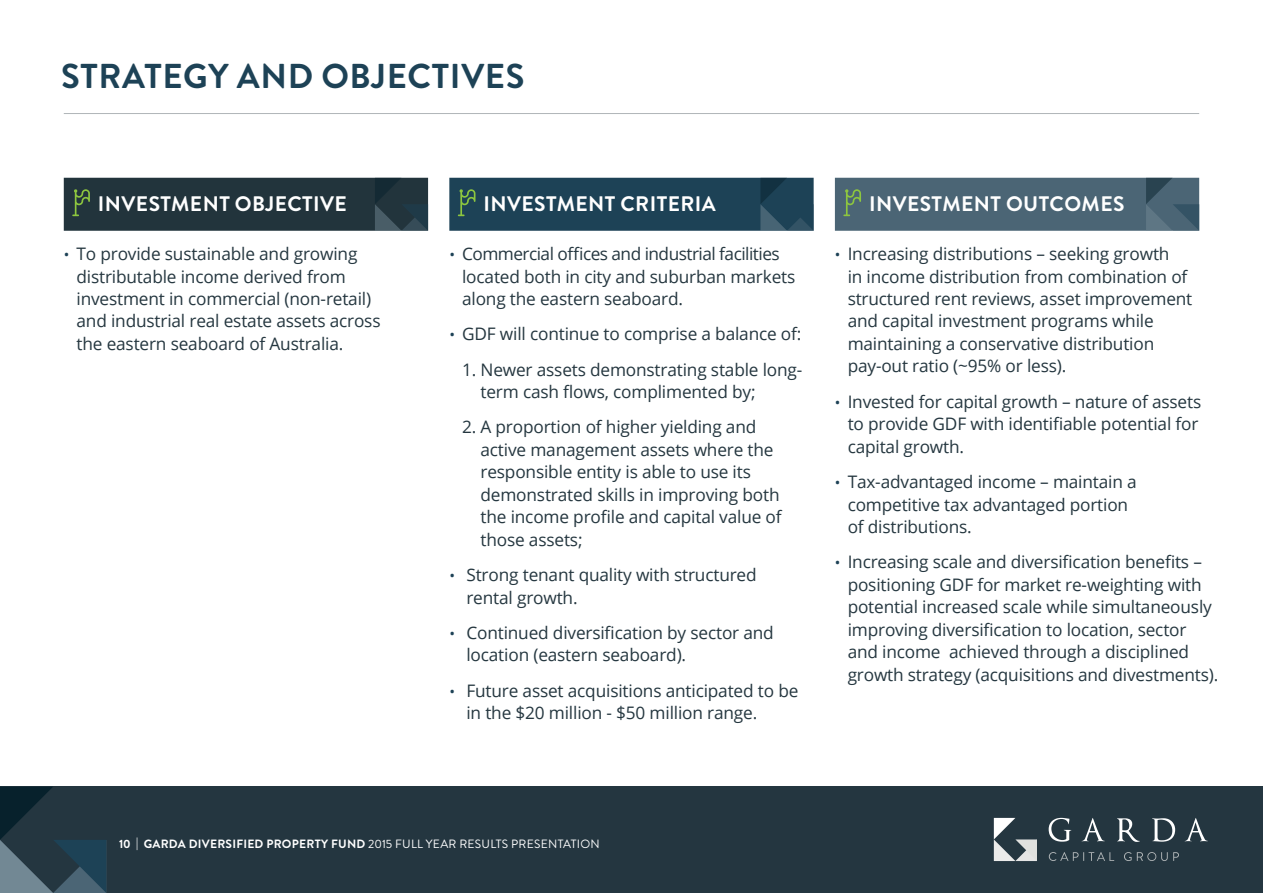
<style>
.page{position:relative;width:1263px;height:893px;background:#fff}
.page>*{position:absolute;margin:0;border:0;box-sizing:border-box;transform-origin:0 0}
.t1{font:700 34.5px "Brandon Grotesque";letter-spacing:.02em;color:#1d4256}
.t2{font:700 21px "Brandon Grotesque";letter-spacing:.02em;color:#fff}
.t3{font:17.25px/22.5px "Open Sans";letter-spacing:-.01em;color:#253740}
.t4{font:700 12px "Brandon Grotesque";letter-spacing:.02em;color:#fff}
.s1{font-size:15px;color:#1d4256}
.s2{font-weight:400}
</style>
<div class="page">
<div style="left:0;top:787px;width:1262px;height:106px;background:#243640"></div>
<svg style="left:0;top:787px;width:106px;height:106px"></svg>
<svg style="left:994px;top:818px;width:43px;height:43px"></svg>
<svg style="left:1049px;top:818px;width:22px;height:24px"></svg>
<svg style="left:1082px;top:818px;width:23px;height:23px"></svg>
<svg style="left:1117px;top:818px;width:23px;height:24px"></svg>
<svg style="left:1152px;top:818px;width:23px;height:24px"></svg>
<svg style="left:1185px;top:818px;width:23px;height:23px"></svg>
<svg style="left:1049px;top:852px;width:65px;height:9px"></svg>
<svg style="left:1124px;top:852px;width:7px;height:9px"></svg>
<svg style="left:1137px;top:852px;width:42px;height:9px"></svg>
<hr style="left:64px;top:113px;width:1135px;height:1px;background:#b0b5b8">
<svg style="left:64px;top:178px;width:364px;height:53px;background:#24363d"></svg>
<svg style="left:449px;top:178px;width:365px;height:53px;background:#1f4457"></svg>
<svg style="left:835px;top:178px;width:364px;height:53px;background:#4b6574"></svg>
<h1 class="t1" style="left:61px;top:52px;width:465px">STRATEGY AND OBJECTIVES</h1>
<p class="t2" style="left:98px;top:189px;width:250px">INVESTMENT OBJECTIVE</p>
<p class="t3" style="left:77px;top:242px;width:306px;text-indent:-13px"><span class="s1">•</span> To provide sustainable and growing distributable income derived from investment in commercial (non-retail) and industrial real estate assets across the eastern seaboard of Australia.</p>
<p class="t2" style="left:483px;top:189px;width:234px">INVESTMENT CRITERIA</p>
<p class="t3" style="left:462px;top:242px;width:335px;text-indent:-13px"><span class="s1">•</span> Commercial offices and industrial facilities located both in city and suburban markets along the eastern seaboard.</p>
<p class="t3" style="left:449px;top:322px;width:354px"><span class="s1">•</span> GDF will continue to comprise a balance of:</p>
<p class="t3" style="left:480px;top:358px;width:323px;text-indent:-18px">1. Newer assets demonstrating stable long&shy;term cash flows, complimented by;</p>
<p class="t3" style="left:480px;top:415px;width:303px;text-indent:-18px">2. A proportion of higher yielding and active management assets where the responsible entity is able to use its demonstrated skills in improving both the income profile and capital value of those assets;</p>
<p class="t3" style="left:466px;top:563px;width:292px;text-indent:-17px"><span class="s1">•</span> Strong tenant quality with structured rental growth.</p>
<p class="t3" style="left:466px;top:621px;width:309px;text-indent:-17px"><span class="s1">•</span> Continued diversification by sector and location (eastern seaboard).</p>
<p class="t3" style="left:466px;top:679px;width:333px;text-indent:-17px"><span class="s1">•</span> Future asset acquisitions anticipated to be in the $20 million - $50 million range.</p>
<p class="t2" style="left:869px;top:189px;width:257px">INVESTMENT OUTCOMES</p>
<p class="t3" style="left:848px;top:242px;width:346px;text-indent:-13px"><span class="s1">•</span> Increasing distributions – seeking growth<br>in income distribution from combination of structured rent reviews, asset improvement and capital investment programs while maintaining a conservative distribution pay-out ratio (~95% or less).</p>
<p class="t3" style="left:848px;top:390px;width:355px;text-indent:-13px"><span class="s1">•</span> Invested for capital growth – nature of assets to provide GDF with identifiable potential for capital growth.</p>
<p class="t3" style="left:848px;top:470px;width:291px;text-indent:-13px"><span class="s1">•</span> Tax-advantaged income – maintain a competitive tax advantaged portion of distributions.</p>
<p class="t3" style="left:848px;top:550px;width:372px;text-indent:-13px"><span class="s1">•</span> Increasing scale and diversification benefits – positioning GDF for market re-weighting with potential increased scale while simultaneously improving diversification to location, sector and income achieved through a disciplined growth strategy (acquisitions and divestments).</p>
<p class="t4" style="left:119px;top:836px;width:482px">10 | GARDA DIVERSIFIED PROPERTY FUND <span class="s2">2015 FULL YEAR RESULTS PRESENTATION</span></p>
</div>
